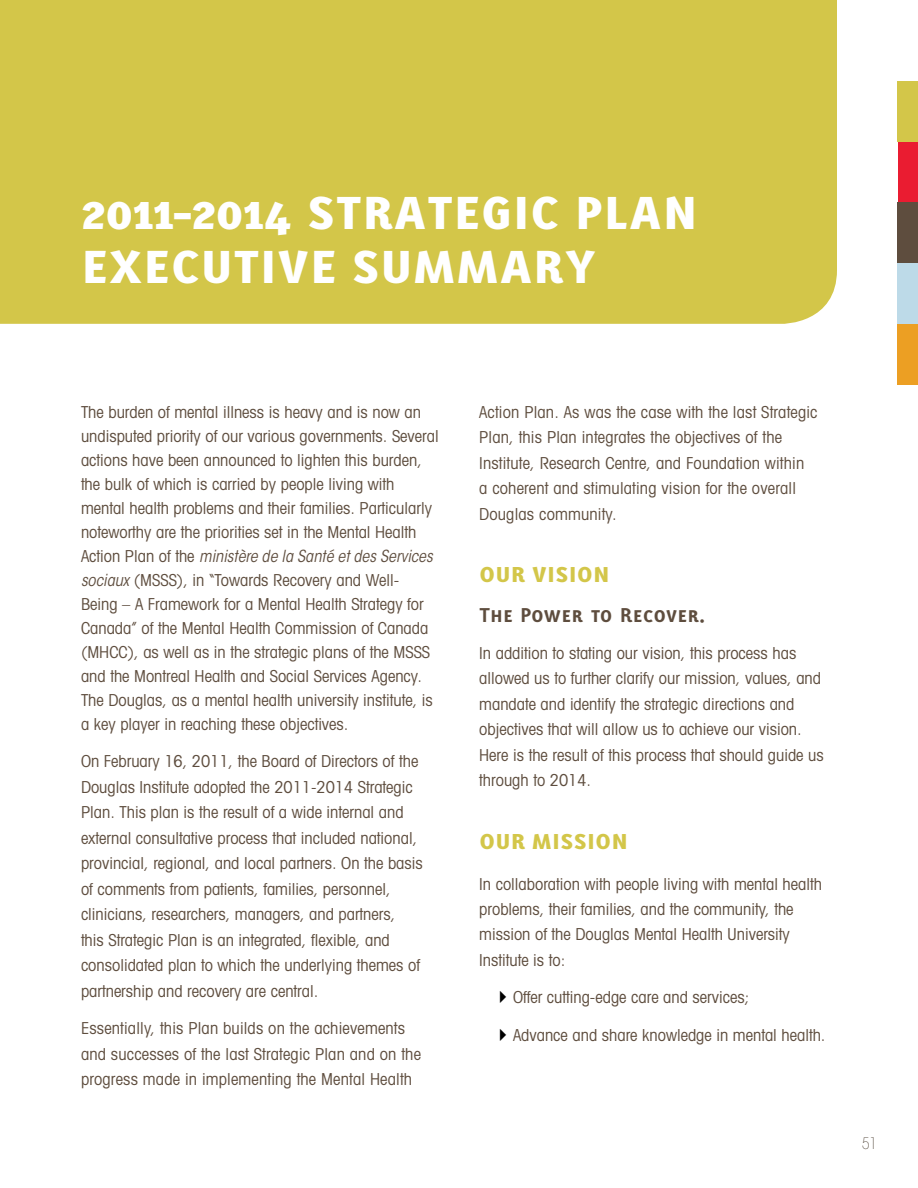
<style>
.page{position:relative;width:918px;height:1188px;background:#fff}
.page>*{position:absolute;margin:0;border:0;box-sizing:border-box;transform-origin:0 0}
.t1{font:45px "Karbid Extra Bold Caps";color:#fff}
.t2{font:21px "Karbid Extra Bold Caps";color:#d3c649}
.t3{font:19.5px "Karbid Bold Caps";color:#5e4d3e}
.t4{font:condensed 16.5px/25.5px "Avant Garde";color:#5e4d3e}
.t5{font:16.5px "ITC Avant Garde MM Oblique 325 450";color:#5e4d3e}
.t6{font:15.75px "ITC Avant Garde MM 82 450";color:#45382b}
.s1{font-family:"Avant Garde";font-stretch:condensed}
.s2{font-family:"ITC Avant Garde MM Oblique 325 450";font-stretch:normal}
</style>
<div class="page">
<div style="left:898px;top:142px;width:20px;height:60px;background:#ea1c31"></div>
<div style="left:898px;top:81px;width:20px;height:61px;background:#d3c649"></div>
<div style="left:898px;top:202px;width:20px;height:61px;background:#5e4d3e"></div>
<div style="left:898px;top:263px;width:20px;height:61px;background:#bddae8"></div>
<div style="left:898px;top:324px;width:20px;height:61px;background:#ec9f23"></div>
<div style="left:0;top:0;width:837px;height:324px;background:#d3c649"></div>
<h1 class="t1" style="left:81px;top:182px;width:284px">2011-2014 STRATEGIC</h1>
<h1 class="t1" style="left:574px;top:182px;width:59px">PLAN</h1>
<h1 class="t1" style="left:81px;top:236px;width:91px">EXECUTIVE</h1>
<h1 class="t1" style="left:351px;top:236px;width:36px">SUMMAR</h1>
<h1 class="t1" style="left:564px;top:236px;width:35px">Y</h1>
<p class="t4" style="left:81px;top:400px;width:359px;line-height:24px">The burden of mental illness is heavy and is now an undisputed priority of our various governments. Several actions have been announced to lighten this burden, the bulk of which is carried by people living with mental health problems and their families. Particularly noteworthy are the priorities set in the Mental Health</p>
<p class="t5" style="left:81px;top:545px;width:353px"><span class="s1">Action Plan of the</span> ministère de la Santé et des Services</p>
<p class="t4" style="left:81px;top:568px;width:353px;line-height:24px"><span class="s2">sociaux</span> (MSSS), in “Towards Recovery and Well-Being – A Framework for a Mental Health Strategy for Canada” of the Mental Health Commission of Canada (MHCC), as well as in the strategic plans of the MSSS and the Montreal Health and Social Services Agency.<br>The Douglas, as a mental health university institute, is a key player in reaching these objectives.</p>
<p class="t4" style="left:81px;top:748px;width:343px">On February 16, 2011, the Board of Directors of the Douglas Institute adopted the 2011-2014 Strategic Plan. This plan is the result of a wide internal and external consultative process that included national, provincial, regional, and local partners. On the basis of comments from patients, families, personnel, clinicians, researchers, managers, and partners,<br>this Strategic Plan is an integrated, flexible, and consolidated plan to which the underlying themes of partnership and recovery are central.</p>
<p class="t4" style="left:81px;top:1015px;width:341px">Essentially, this Plan builds on the achievements and successes of the last Strategic Plan and on the progress made in implementing the Mental Health</p>
<p class="t4" style="left:479px;top:399px;width:340px">Action Plan. As was the case with the last Strategic Plan, this Plan integrates the objectives of the Institute, Research Centre, and Foundation within<br>a coherent and stimulating vision for the overall Douglas community.</p>
<p class="t2" style="left:479px;top:560px;width:67px">OUR VISION</p>
<p class="t3" style="left:479px;top:602px;width:227px">The Power to Recover.</p>
<p class="t4" style="left:479px;top:640px;width:346px">In addition to stating our vision, this process has allowed us to further clarify our mission, values, and mandate and identify the strategic directions and objectives that will allow us to achieve our vision.<br>Here is the result of this process that should guide us through to 2014.</p>
<p class="t2" style="left:479px;top:827px;width:67px">OUR MISSION</p>
<p class="t4" style="left:479px;top:870px;width:344px">In collaboration with people living with mental health problems, their families, and the community, the mission of the Douglas Mental Health University Institute is to:</p>
<p class="t4" style="left:513px;top:984px;width:238px">Offer cutting-edge care and services;</p>
<p class="t4" style="left:513px;top:1022px;width:314px">Advance and share knowledge in mental health.</p>
<p class="t6" style="left:862px;top:1134px;width:17px">51</p>
</div>
